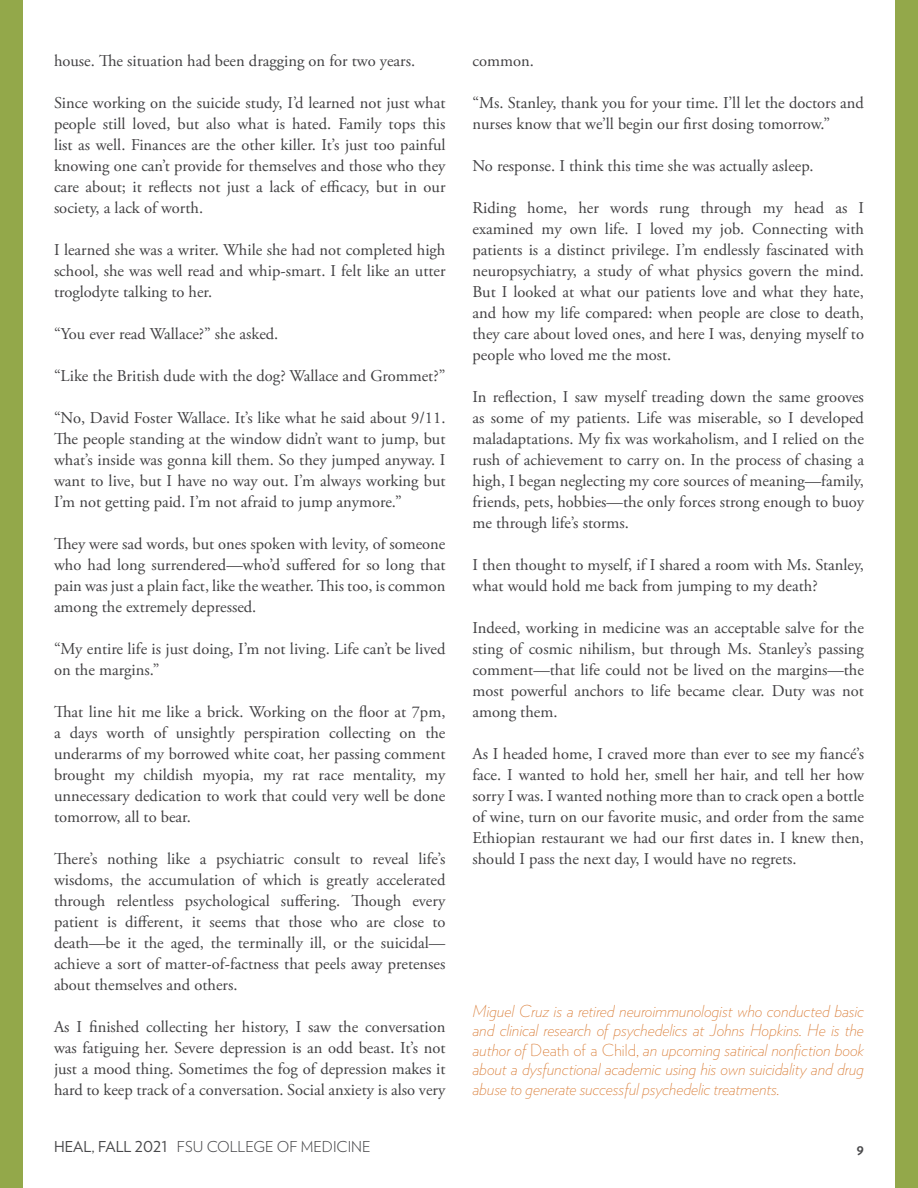
<style>
.page{position:relative;width:918px;height:1188px;background:#fff}
.page>*{position:absolute;margin:0;border:0;box-sizing:border-box;transform-origin:0 0}
.Prose{font:16.5px/21px "Adobe Garamond Pro";color:#414042;text-align:justify}
.Prose-2{font:italic 200 16.5px/19.5px "Verlag";letter-spacing:-.005em;color:#d7752b;text-align:justify}
.t1{font:300 15px "Verlag";color:#48484a}
.t2{font:700 15px "Verlag";color:#48484a}
.s1{font-style:normal}
.s2{font-weight:400}
</style>
<div class="page">
<div style="left:896px;top:0;width:22px;height:1188px;background:#93a84a"></div>
<div style="left:0;top:0;width:22px;height:1188px;background:#93a84a"></div>
<p class="Prose" style="left:54px;top:51px;width:363px">house. The situation had been dragging on for two years.</p>
<p class="Prose" style="left:54px;top:93px;width:393px">Since working on the suicide study, I’d learned not just what people still loved, but also what is hated. Family tops this list as well. Finances are the other killer. It’s just too painful knowing one can’t provide for themselves and those who they care about; it reflects not just a lack of efficacy, but in our society, a lack of worth.</p>
<p class="Prose" style="left:54px;top:240px;width:393px">I learned she was a writer. While she had not completed high school, she was well read and whip-smart. I felt like an utter troglodyte talking to her.</p>
<p class="Prose" style="left:54px;top:324px;width:226px">“You ever read Wallace?” she asked.</p>
<p class="Prose" style="left:54px;top:366px;width:393px">“Like the British dude with the dog? Wallace and Grommet?”</p>
<p class="Prose" style="left:54px;top:408px;width:393px">“No, David Foster Wallace. It’s like what he said about 9/11.<br>The people standing at the window didn’t want to jump, but what’s inside was gonna kill them. So they jumped anyway. I want to live, but I have no way out. I’m always working but I’m not getting paid. I’m not afraid to jump anymore.”</p>
<p class="Prose" style="left:54px;top:534px;width:393px">They were sad words, but ones spoken with levity, of someone who had long surrendered—who’d suffered for so long that pain was just a plain fact, like the weather. This too, is common among the extremely depressed.</p>
<p class="Prose" style="left:54px;top:639px;width:393px">“My entire life is just doing, I’m not living. Life can’t be lived on the margins.”</p>
<p class="Prose" style="left:54px;top:702px;width:393px">That line hit me like a brick. Working on the floor at 7pm, a days worth of unsightly perspiration collecting on the underarms of my borrowed white coat, her passing comment brought my childish myopia, my rat race mentality, my unnecessary dedication to work that could very well be done tomorrow, all to bear.</p>
<p class="Prose" style="left:54px;top:849px;width:393px">There’s nothing like a psychiatric consult to reveal life’s wisdoms, the accumulation of which is greatly accelerated through relentless psychological suffering. Though every patient is different, it seems that those who are close to death—be it the aged, the terminally ill, or the suicidal— achieve a sort of matter-of-factness that peels away pretenses about themselves and others.</p>
<p class="Prose" style="left:54px;top:1017px;width:393px">As I finished collecting her history, I saw the conversation was fatiguing her. Severe depression is an odd beast. It’s not just a mood thing. Sometimes the fog of depression makes it hard to keep track of a conversation. Social anxiety is also very</p>
<p class="Prose" style="left:472px;top:51px;width:63px">common.</p>
<p class="Prose" style="left:472px;top:93px;width:393px">“Ms. Stanley, thank you for your time. I’ll let the doctors and nurses know that we’ll begin our first dosing tomorrow.”</p>
<p class="Prose" style="left:472px;top:156px;width:343px">No response. I think this time she was actually asleep.</p>
<p class="Prose" style="left:472px;top:198px;width:393px">Riding home, her words rung through my head as I examined my own life. I loved my job. Connecting with patients is a distinct privilege. I’m endlessly fascinated with neuropsychiatry, a study of what physics govern the mind.<br>But I looked at what our patients love and what they hate, and how my life compared: when people are close to death, they care about loved ones, and here I was, denying myself to people who loved me the most.</p>
<p class="Prose" style="left:472px;top:387px;width:393px">In reflection, I saw myself treading down the same grooves as some of my patients. Life was miserable, so I developed maladaptations. My fix was workaholism, and I relied on the rush of achievement to carry on. In the process of chasing a high, I began neglecting my core sources of meaning—family, friends, pets, hobbies—the only forces strong enough to buoy me through life’s storms.</p>
<p class="Prose" style="left:472px;top:555px;width:393px">I then thought to myself, if I shared a room with Ms. Stanley, what would hold me back from jumping to my death?</p>
<p class="Prose" style="left:472px;top:618px;width:393px">Indeed, working in medicine was an acceptable salve for the sting of cosmic nihilism, but through Ms. Stanley’s passing comment—that life could not be lived on the margins—the most powerful anchors to life became clear. Duty was not among them.</p>
<p class="Prose" style="left:472px;top:744px;width:393px">As I headed home, I craved more than ever to see my fiancé’s face. I wanted to hold her, smell her hair, and tell her how sorry I was. I wanted nothing more than to crack open a bottle of wine, turn on our favorite music, and order from the same Ethiopian restaurant we had our first dates in. I knew then, should I pass the next day, I would have no regrets.</p>
<p class="Prose-2" style="left:472px;top:1000px;width:393px">Miguel Cruz is a retired neuroimmunologist who conducted basic and clinical research of psychedelics at Johns Hopkins. He is the author of <span class="s1">Death of a Child,</span> an upcoming satirical nonfiction book about a dysfunctional academic using his own suicidality and drug abuse to generate successful psychedelic treatments.</p>
<p class="t1" style="left:54px;top:1136px;width:318px"><span class="s2">HEAL, FALL 2021</span> FSU COLLEGE OF MEDICINE</p>
<p class="t2" style="left:857px;top:1137px;width:9px">9</p>
</div>
